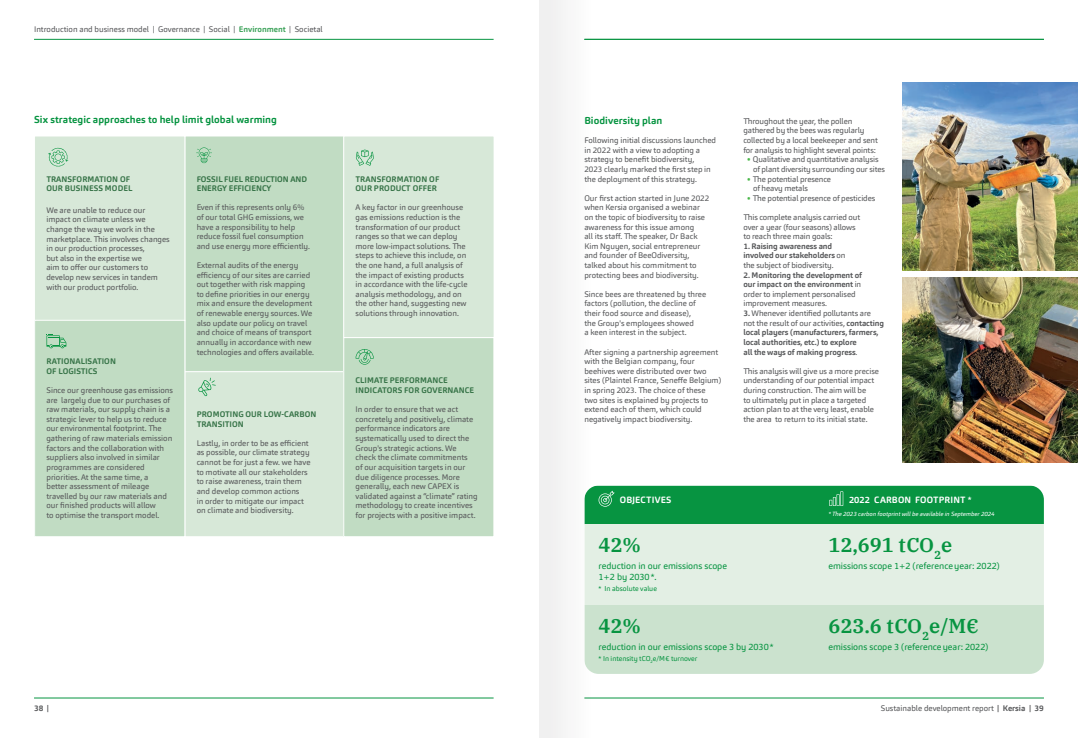
<style>
.page{position:relative;width:1078px;height:738px;background:#fff}
.page>*{position:absolute;margin:0;border:0;box-sizing:border-box;transform-origin:0 0}
.t1{font:600 20px "IBM Plex Serif";color:#079441}
.Intertitre_N1_Environnement{font:700 10px "Carnas";letter-spacing:.005em;color:#079441}
.t2{font:9px/10.8px "Carnas";color:#079441}
.t3{font:700 9px "Carnas";letter-spacing:.015em;color:#fff}
.Body_OK{font:8px/9.6px "Carnas";color:#57585a}
.Body_OK-2{font:700 8px/9.6px "Carnas";letter-spacing:-.01em;color:#57585a}
.Body{font:700 8px/9.6px "Carnas";letter-spacing:.01em;color:#367347}
.t4{font:7px "Carnas";color:#079441}
.t5{font:italic 6px "Carnas";color:#fff}
.s1{font-weight:700;color:#3ea35b}
.s2{font-size:10px;color:#49b748}
.s3{font-weight:400}
.s4{font-weight:700}
</style>
<div class="page">
<hr style="left:584px;top:697px;width:459px;height:1px;background:#079441">
<hr style="left:34px;top:697px;width:459px;height:1px;background:#079441">
<hr style="left:34px;top:39px;width:459px;height:1px;background:#079441">
<hr style="left:584px;top:39px;width:459px;height:1px;background:#079441">
<div style="left:539px;top:0;width:53px;height:737px;background:#f5f5f5"></div>
<div style="left:185px;top:136px;width:159px;height:292px;background:#c1dcc3"></div>
<svg style="left:196px;top:147px;width:16px;height:16px"></svg>
<div style="left:185px;top:371px;width:159px;height:165px;background:#d7e8d8"></div>
<div style="left:184px;top:371px;width:160px;height:165px;border:1px solid #fff"></div>
<svg style="left:198px;top:377px;width:18px;height:19px"></svg>
<div style="left:343px;top:337px;width:150px;height:199px;background:#c1dcc3"></div>
<div style="left:343px;top:337px;width:151px;height:199px;border:1px solid #fff"></div>
<svg style="left:355px;top:349px;width:18px;height:15px"></svg>
<div style="left:343px;top:136px;width:151px;height:201px;background:#d7e8d8"></div>
<div style="left:343px;top:135px;width:151px;height:203px;border:1px solid #fff"></div>
<svg style="left:356px;top:149px;width:17px;height:17px"></svg>
<div style="left:35px;top:136px;width:150px;height:184px;background:#d7e8d8"></div>
<div style="left:34px;top:135px;width:151px;height:186px;border:1px solid #fff"></div>
<svg style="left:48px;top:147px;width:21px;height:20px"></svg>
<div style="left:35px;top:320px;width:150px;height:216px;background:#c1dcc3"></div>
<div style="left:34px;top:319px;width:151px;height:217px;border:1px solid #fff"></div>
<svg style="left:46px;top:334px;width:20px;height:14px"></svg>
<div style="left:584px;top:523px;width:459px;height:81px;background:#e3efe4"></div>
<div style="left:584px;top:604px;width:459px;height:69px;background:#cbe2ce"></div>
<div style="left:584px;top:485px;width:459px;height:38px;background:#079441"></div>
<img style="left:902px;top:83px;width:175px;height:187px">
<img style="left:902px;top:277px;width:175px;height:185px">
<p class="Body_OK" style="left:34px;top:24px;width:290px">Introduction and business model | Governance | Social | <span class="s1">Environment</span> | Societal</p>
<h3 class="Intertitre_N1_Environnement" style="left:34px;top:113px;width:244px">Six strategic approaches to help limit global warming</h3>
<p class="Body" style="left:46px;top:174px;width:88px">TRANSFORMATION OF<br>OUR BUSINESS MODEL</p>
<p class="Body_OK" style="left:46px;top:205px;width:125px">We are unable to reduce our impact on climate unless we change the way we work in the marketplace. This involves changes in our production processes,<br>but also in the expertise we<br>aim to offer our customers to develop new services in tandem with our product portfolio.</p>
<p class="Body" style="left:46px;top:356px;width:71px">RATIONALISATION<br>OF LOGISTICS</p>
<p class="Body_OK" style="left:46px;top:385px;width:128px">Since our greenhouse gas emissions are largely due to our purchases of raw materials, our supply chain is a strategic lever to help us to reduce our environmental footprint. The gathering of raw materials emission factors and the collaboration with suppliers also involved in similar programmes are considered priorities. At the same time, a<br>better assessment of mileage travelled by our raw materials and our finished products will allow<br>to optimise the transport model.</p>
<p class="Body" style="left:197px;top:174px;width:112px">FOSSIL FUEL REDUCTION AND<br>ENERGY EFFICIENCY</p>
<p class="Body_OK" style="left:197px;top:202px;width:115px">Even if this represents only 6% of our total GHG emissions, we have a responsibility to help reduce fossil fuel consumption and use energy more efficiently.</p>
<p class="Body_OK" style="left:197px;top:260px;width:119px">External audits of the energy efficiency of our sites are carried out together with risk mapping to define priorities in our energy mix and ensure the development of renewable energy sources. We also update our policy on travel and choice of means of transport annually in accordance with new technologies and offers available.</p>
<p class="Body" style="left:197px;top:409px;width:121px">PROMOTING OUR LOW-CARBON<br>TRANSITION</p>
<p class="Body_OK" style="left:197px;top:438px;width:115px">Lastly, in order to be as efficient as possible, our climate strategy cannot be for just a few. we have to motivate all our stakeholders to raise awareness, train them and develop common actions<br>in order to mitigate our impact on climate and biodiversity.</p>
<p class="Body" style="left:355px;top:174px;width:85px">TRANSFORMATION OF<br>OUR PRODUCT OFFER</p>
<p class="Body_OK" style="left:355px;top:202px;width:113px">A key factor in our greenhouse gas emissions reduction is the transformation of our product ranges so that we can deploy more low-impact solutions. The steps to achieve this include, on the one hand, a full analysis of the impact of existing products in accordance with the life-cycle analysis methodology, and on the other hand, suggesting new solutions through innovation.</p>
<p class="Body" style="left:355px;top:375px;width:120px">CLIMATE PERFORMANCE<br>INDICATORS FOR GOVERNANCE</p>
<p class="Body_OK" style="left:355px;top:404px;width:123px">In order to ensure that we act concretely and positively, climate performance indicators are systematically used to direct the<br>Group's strategic actions. We check the climate commitments<br>of our acquisition targets in our due diligence processes. More generally, each new CAPEX is validated against a “climate” rating methodology to create incentives for projects with a positive impact.</p>
<p class="Intertitre_N1_Environnement" style="left:584px;top:114px;width:80px">Biodiversity plan</p>
<p class="Body_OK" style="left:584px;top:135px;width:133px">Following initial discussions launched in 2022 with a view to adopting a strategy to benefit biodiversity,<br>2023 clearly marked the first step in the deployment of this strategy.</p>
<p class="Body_OK" style="left:584px;top:193px;width:126px">Our first action started in June 2022 when Kersia organised a webinar on the topic of biodiversity to raise awareness for this issue among<br>all its staff. The speaker, Dr Back Kim Nguyen, social entrepreneur and founder of BeeOdiversity, talked about his commitment to protecting bees and biodiversity.</p>
<p class="Body_OK" style="left:584px;top:289px;width:123px">Since bees are threatened by three factors (pollution, the decline of their food source and disease),<br>the Group's employees showed<br>a keen interest in the subject.</p>
<p class="Body_OK" style="left:584px;top:346px;width:138px">After signing a partnership agreement with the Belgian company, four beehives were distributed over two sites (Plaintel France, Seneffe Belgium) in spring 2023. The choice of these<br>two sites is explained by projects to extend each of them, which could negatively impact biodiversity.</p>
<p class="Body_OK" style="left:743px;top:116px;width:136px">Throughout the year, the pollen gathered by the bees was regularly collected by a local beekeeper and sent for analysis to highlight several points:</p>
<p class="Body_OK" style="left:752px;top:154px;width:133px;text-indent:-6px"><span class="s2">•</span> Qualitative and quantitative analysis of plant diversity surrounding our sites</p>
<p class="Body_OK" style="left:752px;top:174px;width:79px;text-indent:-6px"><span class="s2">•</span> The potential presence of heavy metals</p>
<p class="Body_OK" style="left:747px;top:193px;width:129px"><span class="s2">•</span> The potential presence of pesticides</p>
<p class="Body_OK" style="left:743px;top:212px;width:118px">This complete analysis carried out over a year (four seasons) allows to reach three main goals:</p>
<p class="Body_OK-2" style="left:743px;top:241px;width:104px">1. Raising awareness and involved our stakeholders <span class="s3">on the subject of biodiversity.</span></p>
<p class="Body_OK-2" style="left:743px;top:270px;width:120px">2. Monitoring the development of our impact on the environment <span class="s3">in order to implement personalised improvement measures.</span></p>
<p class="Body_OK-2" style="left:743px;top:308px;width:142px">3. <span class="s3">Whenever identified pollutants are not the result of our activities,</span> contacting local players (manufacturers, farmers, local authorities, etc.) to explore<br>all the ways of making progress<span class="s3">.</span></p>
<p class="Body_OK" style="left:743px;top:366px;width:137px">This analysis will give us a more precise understanding of our potential impact during construction. The aim will be<br>to ultimately put in place a targeted action plan to at the very least, enable the area to return to its initial state.</p>
<p class="t3" style="left:619px;top:494px;width:53px">OBJECTIVES</p>
<p class="t3" style="left:848px;top:494px;width:124px">2022 CARBON FOOTPRINT *</p>
<p class="t5" style="left:828px;top:509px;width:168px">* The 2023 carbon footprint will be available in September 2024</p>
<p class="t1" style="left:598px;top:529px;width:44px">42%</p>
<p class="t2" style="left:598px;top:559px;width:130px">reduction in our emissions scope<br>1+2 by 2030*.</p>
<p class="t4" style="left:598px;top:583px;width:60px">* In absolute value</p>
<p class="t1" style="left:828px;top:529px;width:125px">12,691 tCO<sub>2</sub>e</p>
<p class="t2" style="left:828px;top:559px;width:173px">emissions scope 1+2 (referenceyear: 2022)</p>
<p class="t1" style="left:598px;top:609px;width:44px">42%</p>
<p class="t2" style="left:598px;top:640px;width:176px">reduction in our emissions scope 3 by 2030*</p>
<p class="t4" style="left:598px;top:653px;width:100px">* In intensity tCO<sub>2</sub>e/M€ turnover</p>
<p class="t1" style="left:828px;top:609px;width:152px">623.6 tCO<sub>2</sub>e/M€</p>
<p class="t2" style="left:828px;top:640px;width:161px">emissions scope 3 (referenceyear: 2022)</p>
<p class="Body_OK-2" style="left:34px;top:703px;width:16px">38 |</p>
<p class="Body_OK" style="left:880px;top:703px;width:165px">Sustainable development report <span class="s4">| Kersia | 39</span></p>
</div>
